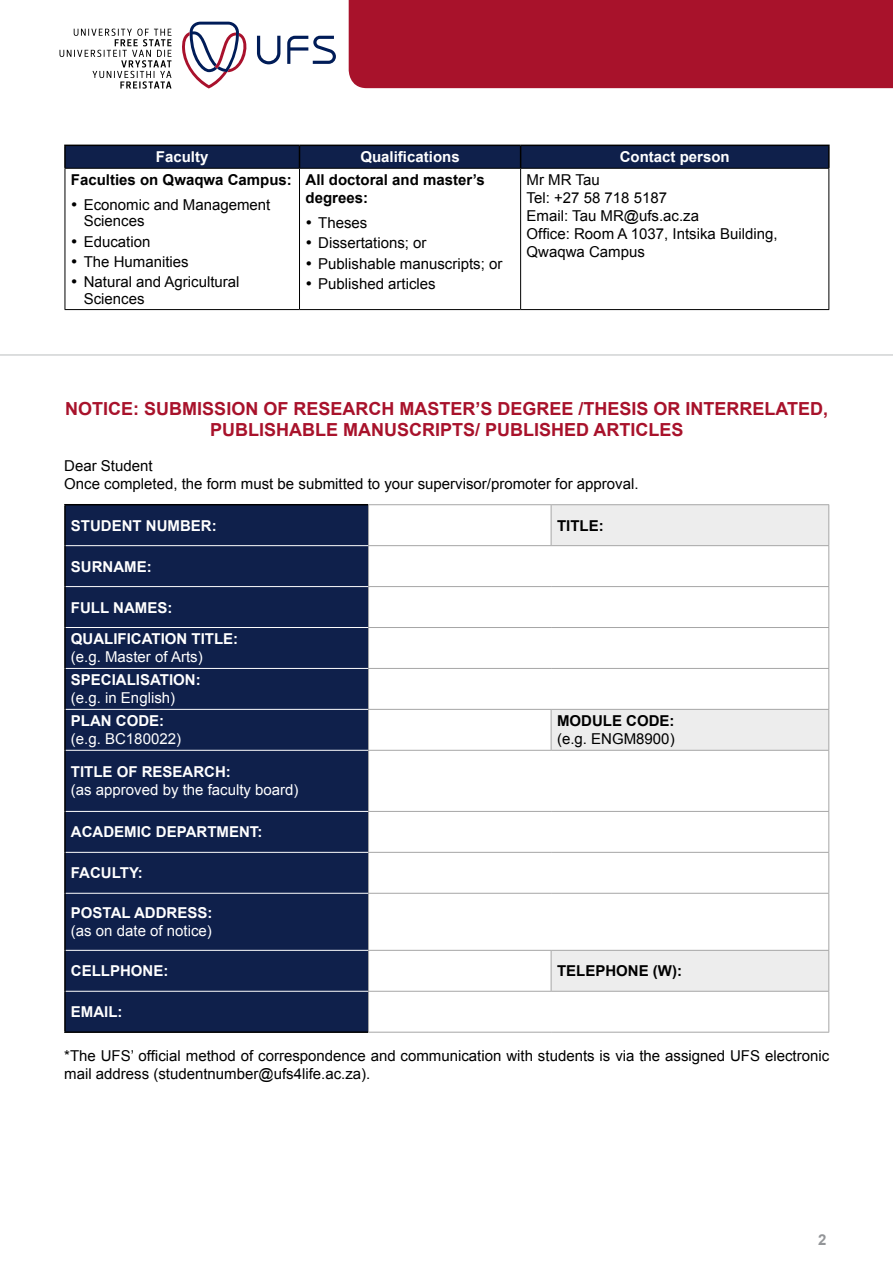
<style>
.page{position:relative;width:893px;height:1263px;background:#fff}
.page>*{position:absolute;margin:0;border:0;box-sizing:border-box;transform-origin:0 0}
.t1{font:700 18px/21.6px "Arial";color:#a8122b;text-align:center}
.t2{font:15px/18px "Arial";color:#000}
.t3{font:700 15px/32px "Arial";color:#fff}
.t4{font:15px "Arial";color:#fff}
.t5{font:700 15px/18px "Arial";color:#000}
.t6{font:700 15px "Arial";color:#939598}
</style>
<div class="page">
<div style="left:349px;top:0;width:544px;height:88px;background:#a8122b"></div>
<svg style="left:60px;top:29px;width:111px;height:59px"></svg>
<svg style="left:182px;top:22px;width:154px;height:66px"></svg>
<hr style="left:64px;top:145px;width:235px;height:1px;background:#000">
<hr style="left:64px;top:146px;width:2px;height:22px;background:#000">
<hr style="left:521px;top:145px;width:309px;height:1px;background:#000">
<svg style="left:65px;top:145px;width:763px;height:23px;background:#0e1d46"></svg>
<hr style="left:828px;top:146px;width:2px;height:22px;background:#000">
<hr style="left:65px;top:168px;width:234px;height:1px;background:#000">
<hr style="left:299px;top:168px;width:222px;height:1px;background:#000">
<hr style="left:521px;top:168px;width:308px;height:1px;background:#000">
<hr style="left:65px;top:169px;width:1px;height:140px;background:#000">
<hr style="left:65px;top:309px;width:234px;height:1px;background:#000">
<hr style="left:299px;top:169px;width:1px;height:140px;background:#000">
<hr style="left:299px;top:309px;width:222px;height:1px;background:#000">
<hr style="left:520px;top:169px;width:1px;height:140px;background:#000">
<hr style="left:828px;top:169px;width:1px;height:140px;background:#000">
<hr style="left:521px;top:309px;width:308px;height:1px;background:#000">
<div style="left:66px;top:505px;width:302px;height:526px;background:#0f204b"></div>
<svg style="left:551px;top:505px;width:277px;height:486px"></svg>
<hr style="left:64px;top:504px;width:304px;height:1px;background:#000">
<hr style="left:64px;top:505px;width:2px;height:41px;background:#000">
<hr style="left:64px;top:546px;width:2px;height:41px;background:#000">
<hr style="left:64px;top:587px;width:2px;height:40px;background:#000">
<hr style="left:64px;top:627px;width:2px;height:41px;background:#000">
<hr style="left:64px;top:668px;width:2px;height:41px;background:#000">
<hr style="left:64px;top:709px;width:2px;height:41px;background:#000">
<hr style="left:64px;top:750px;width:2px;height:61px;background:#000">
<hr style="left:64px;top:811px;width:2px;height:41px;background:#000">
<hr style="left:64px;top:852px;width:2px;height:41px;background:#000">
<hr style="left:64px;top:893px;width:2px;height:57px;background:#000">
<hr style="left:64px;top:950px;width:2px;height:41px;background:#000">
<hr style="left:64px;top:991px;width:2px;height:40px;background:#000">
<hr style="left:64px;top:1031px;width:304px;height:2px;background:#000">
<hr style="left:66px;top:545px;width:302px;height:1px;background:#fff">
<hr style="left:66px;top:586px;width:302px;height:1px;background:#fff">
<hr style="left:66px;top:627px;width:302px;height:1px;background:#fff">
<hr style="left:66px;top:668px;width:302px;height:1px;background:#fff">
<hr style="left:66px;top:709px;width:302px;height:1px;background:#fff">
<hr style="left:66px;top:750px;width:302px;height:1px;background:#fff">
<hr style="left:66px;top:811px;width:302px;height:1px;background:#fff">
<hr style="left:66px;top:852px;width:302px;height:1px;background:#fff">
<hr style="left:66px;top:893px;width:302px;height:1px;background:#fff">
<hr style="left:66px;top:950px;width:302px;height:1px;background:#fff">
<hr style="left:66px;top:991px;width:302px;height:1px;background:#fff">
<hr style="left:368px;top:504px;width:183px;height:1px;background:#a6a6a6">
<hr style="left:368px;top:505px;width:1px;height:40px;background:#a6a6a6">
<hr style="left:551px;top:504px;width:278px;height:1px;background:#a6a6a6">
<hr style="left:551px;top:505px;width:1px;height:40px;background:#a6a6a6">
<hr style="left:828px;top:505px;width:1px;height:40px;background:#a6a6a6">
<hr style="left:368px;top:545px;width:183px;height:1px;background:#a6a6a6">
<hr style="left:368px;top:546px;width:1px;height:40px;background:#a6a6a6">
<hr style="left:551px;top:545px;width:278px;height:1px;background:#a6a6a6">
<hr style="left:828px;top:546px;width:1px;height:40px;background:#a6a6a6">
<hr style="left:368px;top:586px;width:183px;height:1px;background:#a6a6a6">
<hr style="left:368px;top:587px;width:1px;height:40px;background:#a6a6a6">
<hr style="left:551px;top:586px;width:278px;height:1px;background:#a6a6a6">
<hr style="left:828px;top:587px;width:1px;height:40px;background:#a6a6a6">
<hr style="left:368px;top:627px;width:183px;height:1px;background:#a6a6a6">
<hr style="left:368px;top:628px;width:1px;height:40px;background:#a6a6a6">
<hr style="left:551px;top:627px;width:278px;height:1px;background:#a6a6a6">
<hr style="left:828px;top:628px;width:1px;height:40px;background:#a6a6a6">
<hr style="left:368px;top:668px;width:183px;height:1px;background:#a6a6a6">
<hr style="left:368px;top:669px;width:1px;height:40px;background:#a6a6a6">
<hr style="left:551px;top:668px;width:278px;height:1px;background:#a6a6a6">
<hr style="left:828px;top:669px;width:1px;height:40px;background:#a6a6a6">
<hr style="left:368px;top:709px;width:183px;height:1px;background:#a6a6a6">
<hr style="left:368px;top:710px;width:1px;height:40px;background:#a6a6a6">
<hr style="left:551px;top:709px;width:278px;height:1px;background:#a6a6a6">
<hr style="left:551px;top:710px;width:1px;height:40px;background:#a6a6a6">
<hr style="left:828px;top:710px;width:1px;height:40px;background:#a6a6a6">
<hr style="left:368px;top:750px;width:183px;height:1px;background:#a6a6a6">
<hr style="left:368px;top:751px;width:1px;height:60px;background:#a6a6a6">
<hr style="left:551px;top:750px;width:278px;height:1px;background:#a6a6a6">
<hr style="left:828px;top:751px;width:1px;height:60px;background:#a6a6a6">
<hr style="left:368px;top:811px;width:183px;height:1px;background:#a6a6a6">
<hr style="left:368px;top:812px;width:1px;height:40px;background:#a6a6a6">
<hr style="left:551px;top:811px;width:278px;height:1px;background:#a6a6a6">
<hr style="left:828px;top:812px;width:1px;height:40px;background:#a6a6a6">
<hr style="left:368px;top:852px;width:183px;height:1px;background:#a6a6a6">
<hr style="left:368px;top:853px;width:1px;height:40px;background:#a6a6a6">
<hr style="left:551px;top:852px;width:278px;height:1px;background:#a6a6a6">
<hr style="left:828px;top:853px;width:1px;height:40px;background:#a6a6a6">
<hr style="left:368px;top:893px;width:183px;height:1px;background:#a6a6a6">
<hr style="left:368px;top:894px;width:1px;height:56px;background:#a6a6a6">
<hr style="left:551px;top:893px;width:278px;height:1px;background:#a6a6a6">
<hr style="left:828px;top:894px;width:1px;height:56px;background:#a6a6a6">
<hr style="left:368px;top:950px;width:183px;height:1px;background:#a6a6a6">
<hr style="left:368px;top:951px;width:1px;height:40px;background:#a6a6a6">
<hr style="left:551px;top:950px;width:278px;height:1px;background:#a6a6a6">
<hr style="left:551px;top:951px;width:1px;height:40px;background:#a6a6a6">
<hr style="left:828px;top:951px;width:1px;height:40px;background:#a6a6a6">
<hr style="left:368px;top:991px;width:183px;height:1px;background:#a6a6a6">
<hr style="left:368px;top:992px;width:1px;height:40px;background:#a6a6a6">
<hr style="left:551px;top:991px;width:278px;height:1px;background:#a6a6a6">
<hr style="left:828px;top:992px;width:1px;height:40px;background:#a6a6a6">
<hr style="left:368px;top:1032px;width:183px;height:1px;background:#a6a6a6">
<hr style="left:551px;top:1032px;width:278px;height:1px;background:#a6a6a6">
<hr style="left:0;top:354px;width:893px;height:2px;background:#d1d3d4">
<p class="t3" style="left:156px;top:141px;width:54px">Faculty</p>
<p class="t3" style="left:360px;top:141px;width:101px">Qualifications</p>
<p class="t3" style="left:620px;top:141px;width:112px">Contact person</p>
<p class="t5" style="left:71px;top:171px;width:222px">Faculties on Qwaqwa Campus:</p>
<p class="t2" style="left:84px;top:197px;width:188px;line-height:16.2px;text-indent:-13px">• Economic and Management<br>Sciences</p>
<p class="t2" style="left:71px;top:232px;width:81px">• Education</p>
<p class="t2" style="left:71px;top:253px;width:119px">• The Humanities</p>
<p class="t2" style="left:84px;top:274px;width:157px;line-height:16.2px;text-indent:-13px">• Natural and Agricultural<br>Sciences</p>
<p class="t5" style="left:305px;top:171px;width:181px">All doctoral and master’s degrees:</p>
<p class="t2" style="left:305px;top:214px;width:63px">• Theses</p>
<p class="t2" style="left:305px;top:234px;width:123px">• Dissertations; or</p>
<p class="t2" style="left:305px;top:255px;width:198px">• Publishable manuscripts; or</p>
<p class="t2" style="left:305px;top:275px;width:132px">• Published articles</p>
<p class="t2" style="left:527px;top:171px;width:252px">Mr MR Tau<br>Tel: +27 58 718 5187<br>Email: Tau MR@ufs.ac.za<br>Office: Room A 1037, Intsika Building,<br>Qwaqwa Campus</p>
<p class="t1" style="left:65px;top:398px;width:764px">NOTICE: SUBMISSION OF RESEARCH MASTER’S DEGREE /THESIS OR INTERRELATED,<br>PUBLISHABLE MANUSCRIPTS/ PUBLISHED ARTICLES</p>
<p class="t2" style="left:64px;top:457px;width:576px">Dear Student<br>Once completed, the form must be submitted to your supervisor/promoter for approval.</p>
<p class="t3" style="left:71px;top:510px;width:147px">STUDENT NUMBER:</p>
<p class="t5" style="left:557px;top:517px;width:48px">TITLE:</p>
<p class="t3" style="left:71px;top:551px;width:82px">SURNAME:</p>
<p class="t3" style="left:71px;top:592px;width:169px">FULL NAMES:<br>QUALIFICATION TITLE:</p>
<p class="t4" style="left:71px;top:647px;width:133px">(e.g. Master of Arts)</p>
<p class="t3" style="left:71px;top:664px;width:131px">SPECIALISATION:</p>
<p class="t4" style="left:71px;top:688px;width:106px">(e.g. in English)</p>
<p class="t3" style="left:71px;top:705px;width:95px">PLAN CODE:</p>
<p class="t4" style="left:71px;top:729px;width:112px">(e.g. BC180022)</p>
<p class="t5" style="left:557px;top:712px;width:119px">MODULE CODE:</p>
<p class="t2" style="left:557px;top:730px;width:119px">(e.g. ENGM8900)</p>
<p class="t3" style="left:71px;top:756px;width:162px">TITLE OF RESEARCH:</p>
<p class="t4" style="left:71px;top:780px;width:229px">(as approved by the faculty board)</p>
<p class="t3" style="left:71px;top:816px;width:193px">ACADEMIC DEPARTMENT:</p>
<p class="t3" style="left:71px;top:857px;width:73px">FACULTY:</p>
<p class="t3" style="left:71px;top:897px;width:143px">POSTAL ADDRESS:</p>
<p class="t4" style="left:71px;top:921px;width:142px">(as on date of notice)</p>
<p class="t3" style="left:71px;top:955px;width:99px">CELLPHONE:</p>
<p class="t5" style="left:557px;top:962px;width:126px">TELEPHONE (W):</p>
<p class="t3" style="left:71px;top:996px;width:53px">EMAIL:</p>
<p class="t2" style="left:64px;top:1047px;width:766px">*The UFS’ official method of correspondence and communication with students is via the assigned UFS electronic mail address (studentnumber@ufs4life.ac.za).</p>
<p class="t6" style="left:818px;top:1229px;width:10px">2</p>
</div>
